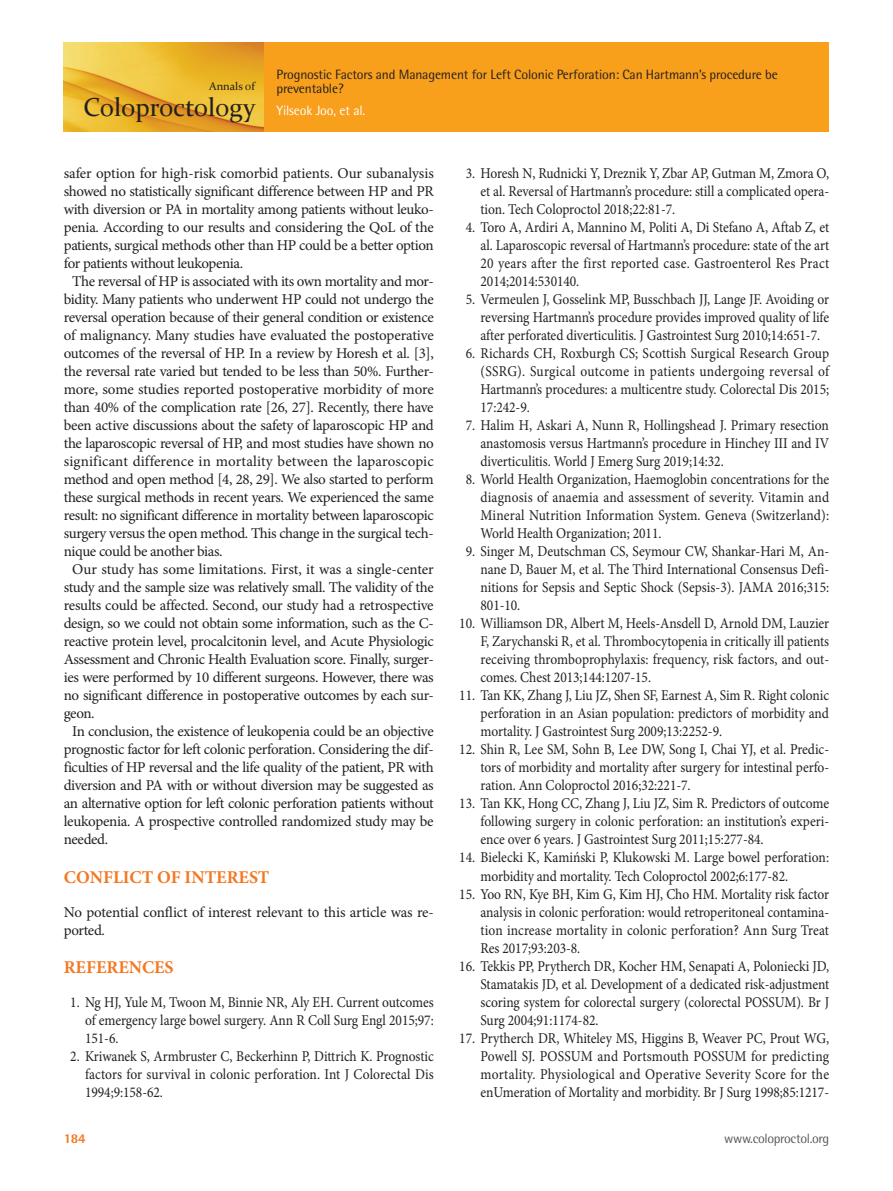
<style>
.page{position:relative;width:893px;height:1191px;background:#fff}
.page>*{position:absolute;margin:0;border:0;box-sizing:border-box;transform-origin:0 0}
.t1{font:25.95px "Constantia";color:#231f20}
.본문제목_대{font:700 18px "Minion Pro";color:#f47721}
.본문{font:15px/18px "Minion Pro";letter-spacing:-.025em;color:#231f20;text-align:justify}
.참고문헌1{font:15px/18px "Minion Pro";letter-spacing:-.005em;color:#231f20;text-align:justify;scale:.9 1}
.참고문헌2{font:15px/18px "Minion Pro";letter-spacing:-.005em;color:#231f20;text-align:justify;scale:.9 1}
.본문_앞단락0{font:15px/18px "Minion Pro";letter-spacing:-.01em;color:#231f20}
.t2{font:13.5px/13.5px "Rotis Semi Sans Std";letter-spacing:-.01em;color:#231f20}
.t3{font:13.5px "Rotis Semi Sans Std";letter-spacing:-.025em;color:#57585a}
.t4{font:13.5px "Rotis Semi Sans Std";letter-spacing:-.01em;color:#fff}
.t5{font:800 13.5px "Rotis Semi Sans Std";color:#f47721}
.t6{font:11.25px "Constantia";color:#231f20}
</style>
<div class="page">
<div style="left:264px;top:43px;width:565px;height:89px;background:#f89f1c"></div>
<img style="left:64px;top:43px;width:200px;height:89px">
<p class="t6" style="left:209px;top:79px;width:47px">Annals of</p>
<h1 class="t1" style="left:83px;top:90px;width:174px">Coloproctology</h1>
<p class="t2" style="left:276px;top:68px;width:503px">Prognostic Factors and Management for Left Colonic Perforation: Can Hartmann’s procedure be preventable?</p>
<p class="t4" style="left:276px;top:102px;width:90px">Yilseok Joo, et al.</p>
<p class="본문" style="left:64px;top:164px;width:372px">safer option for high-risk comorbid patients. Our subanalysis showed no statistically significant difference between HP and PR with diversion or PA in mortality among patients without leuko&shy;penia. According to our results and considering the QoL of the patients, surgical methods other than HP could be a better option for patients without leukopenia.</p>
<p class="본문" style="left:64px;top:272px;width:372px;text-indent:9px">The reversal of HP is associated with its own mortality and mor&shy;bidity. Many patients who underwent HP could not undergo the reversal operation because of their general condition or existence of malignancy. Many studies have evaluated the postoperative outcomes of the reversal of HP. In a review by Horesh et al. [3], the reversal rate varied but tended to be less than 50%. Further&shy;more, some studies reported postoperative morbidity of more than 40% of the complication rate [26, 27]. Recently, there have been active discussions about the safety of laparoscopic HP and the laparoscopic reversal of HP, and most studies have shown no significant difference in mortality between the laparoscopic method and open method [4, 28, 29]. We also started to perform these surgical methods in recent years. We experienced the same result: no significant difference in mortality between laparoscopic surgery versus the open method. This change in the surgical tech&shy;nique could be another bias.</p>
<p class="본문" style="left:64px;top:560px;width:372px;text-indent:9px">Our study has some limitations. First, it was a single-center study and the sample size was relatively small. The validity of the results could be affected. Second, our study had a retrospective design, so we could not obtain some information, such as the C&shy;reactive protein level, procalcitonin level, and Acute Physiologic Assessment and Chronic Health Evaluation score. Finally, surger&shy;ies were performed by 10 different surgeons. However, there was no significant difference in postoperative outcomes by each sur&shy;geon.</p>
<p class="본문" style="left:64px;top:722px;width:371px;text-indent:9px">In conclusion, the existence of leukopenia could be an objective prognostic factor for left colonic perforation. Considering the dif&shy;ficulties of HP reversal and the life quality of the patient, PR with diversion and PA with or without diversion may be suggested as an alternative option for left colonic perforation patients without leukopenia. A prospective controlled randomized study may be needed.</p>
<p class="본문제목_대" style="left:64px;top:864px;width:207px">CONFLICT OF INTEREST</p>
<p class="본문_앞단락0" style="left:64px;top:902px;width:371px">No potential conflict of interest relevant to this article was re&shy;ported.</p>
<p class="본문제목_대" style="left:64px;top:954px;width:111px">REFERENCES</p>
<p class="참고문헌1" style="left:85px;top:992px;width:389px;text-indent:-15px">1. Ng HJ, Yule M, Twoon M, Binnie NR, Aly EH. Current outcomes of emergency large bowel surgery. Ann R Coll Surg Engl 2015;97:<br>151-6.</p>
<p class="참고문헌1" style="left:85px;top:1046px;width:389px;text-indent:-15px">2. Kriwanek S, Armbruster C, Beckerhinn P, Dittrich K. Prognostic factors for survival in colonic perforation. Int J Colorectal Dis 1994;9:158-62.</p>
<p class="t5" style="left:64px;top:1129px;width:23px">184</p>
<p class="참고문헌1" style="left:480px;top:164px;width:389px;text-indent:-15px">3. Horesh N, Rudnicki Y, Dreznik Y, Zbar AP, Gutman M, Zmora O, et al. Reversal of Hartmann’s procedure: still a complicated opera&shy;tion. Tech Coloproctol 2018;22:81-7.</p>
<p class="참고문헌1" style="left:480px;top:218px;width:389px;text-indent:-15px">4. Toro A, Ardiri A, Mannino M, Politi A, Di Stefano A, Aftab Z, et al. Laparoscopic reversal of Hartmann’s procedure: state of the art 20 years after the first reported case. Gastroenterol Res Pract 2014;2014:530140.</p>
<p class="참고문헌1" style="left:480px;top:290px;width:389px;text-indent:-15px">5. Vermeulen J, Gosselink MP, Busschbach JJ, Lange JF. Avoiding or reversing Hartmann’s procedure provides improved quality of life after perforated diverticulitis. J Gastrointest Surg 2010;14:651-7.</p>
<p class="참고문헌1" style="left:480px;top:344px;width:389px;text-indent:-15px">6. Richards CH, Roxburgh CS; Scottish Surgical Research Group (SSRG). Surgical outcome in patients undergoing reversal of Hartmann’s procedures: a multicentre study. Colorectal Dis 2015; 17:242-9.</p>
<p class="참고문헌1" style="left:480px;top:416px;width:389px;text-indent:-15px">7. Halim H, Askari A, Nunn R, Hollingshead J. Primary resection anastomosis versus Hartmann’s procedure in Hinchey III and IV diverticulitis. World J Emerg Surg 2019;14:32.</p>
<p class="참고문헌1" style="left:480px;top:470px;width:389px;text-indent:-15px">8. World Health Organization, Haemoglobin concentrations for the diagnosis of anaemia and assessment of severity. Vitamin and Mineral Nutrition Information System. Geneva (Switzerland):<br>World Health Organization; 2011.</p>
<p class="참고문헌1" style="left:480px;top:542px;width:389px;text-indent:-15px">9. Singer M, Deutschman CS, Seymour CW, Shankar-Hari M, An&shy;nane D, Bauer M, et al. The Third International Consensus Defi&shy;nitions for Sepsis and Septic Shock (Sepsis-3). JAMA 2016;315:<br>801-10.</p>
<p class="참고문헌2" style="left:480px;top:614px;width:389px;text-indent:-21px">10. Williamson DR, Albert M, Heels-Ansdell D, Arnold DM, Lauzier F, Zarychanski R, et al. Thrombocytopenia in critically ill patients receiving thromboprophylaxis: frequency, risk factors, and out&shy;comes. Chest 2013;144:1207-15.</p>
<p class="참고문헌2" style="left:480px;top:686px;width:389px;text-indent:-21px">11. Tan KK, Zhang J, Liu JZ, Shen SF, Earnest A, Sim R. Right colonic perforation in an Asian population: predictors of morbidity and mortality. J Gastrointest Surg 2009;13:2252-9.</p>
<p class="참고문헌2" style="left:480px;top:740px;width:389px;text-indent:-21px">12. Shin R, Lee SM, Sohn B, Lee DW, Song I, Chai YJ, et al. Predic&shy;tors of morbidity and mortality after surgery for intestinal perfo&shy;ration. Ann Coloproctol 2016;32:221-7.</p>
<p class="참고문헌2" style="left:480px;top:794px;width:389px;text-indent:-21px">13. Tan KK, Hong CC, Zhang J, Liu JZ, Sim R. Predictors of outcome following surgery in colonic perforation: an institution’s experi&shy;ence over 6 years. J Gastrointest Surg 2011;15:277-84.</p>
<p class="참고문헌2" style="left:480px;top:848px;width:389px;text-indent:-21px">14. Bielecki K, Kamiński P, Klukowski M. Large bowel perforation: morbidity and mortality. Tech Coloproctol 2002;6:177-82.</p>
<p class="참고문헌2" style="left:480px;top:884px;width:389px;text-indent:-21px">15. Yoo RN, Kye BH, Kim G, Kim HJ, Cho HM. Mortality risk factor analysis in colonic perforation: would retroperitoneal contamina&shy;tion increase mortality in colonic perforation? Ann Surg Treat Res 2017;93:203-8.</p>
<p class="참고문헌2" style="left:480px;top:956px;width:389px;text-indent:-21px">16. Tekkis PP, Prytherch DR, Kocher HM, Senapati A, Poloniecki JD, Stamatakis JD, et al. Development of a dedicated risk-adjustment scoring system for colorectal surgery (colorectal POSSUM). Br J Surg 2004;91:1174-82.</p>
<p class="참고문헌2" style="left:480px;top:1028px;width:389px;text-indent:-21px">17. Prytherch DR, Whiteley MS, Higgins B, Weaver PC, Prout WG, Powell SJ. POSSUM and Portsmouth POSSUM for predicting mortality. Physiological and Operative Severity Score for the enUmeration of Mortality and morbidity. Br J Surg 1998;85:1217-</p>
<p class="t3" style="left:724px;top:1130px;width:106px">www.coloproctol.org</p>
</div>
